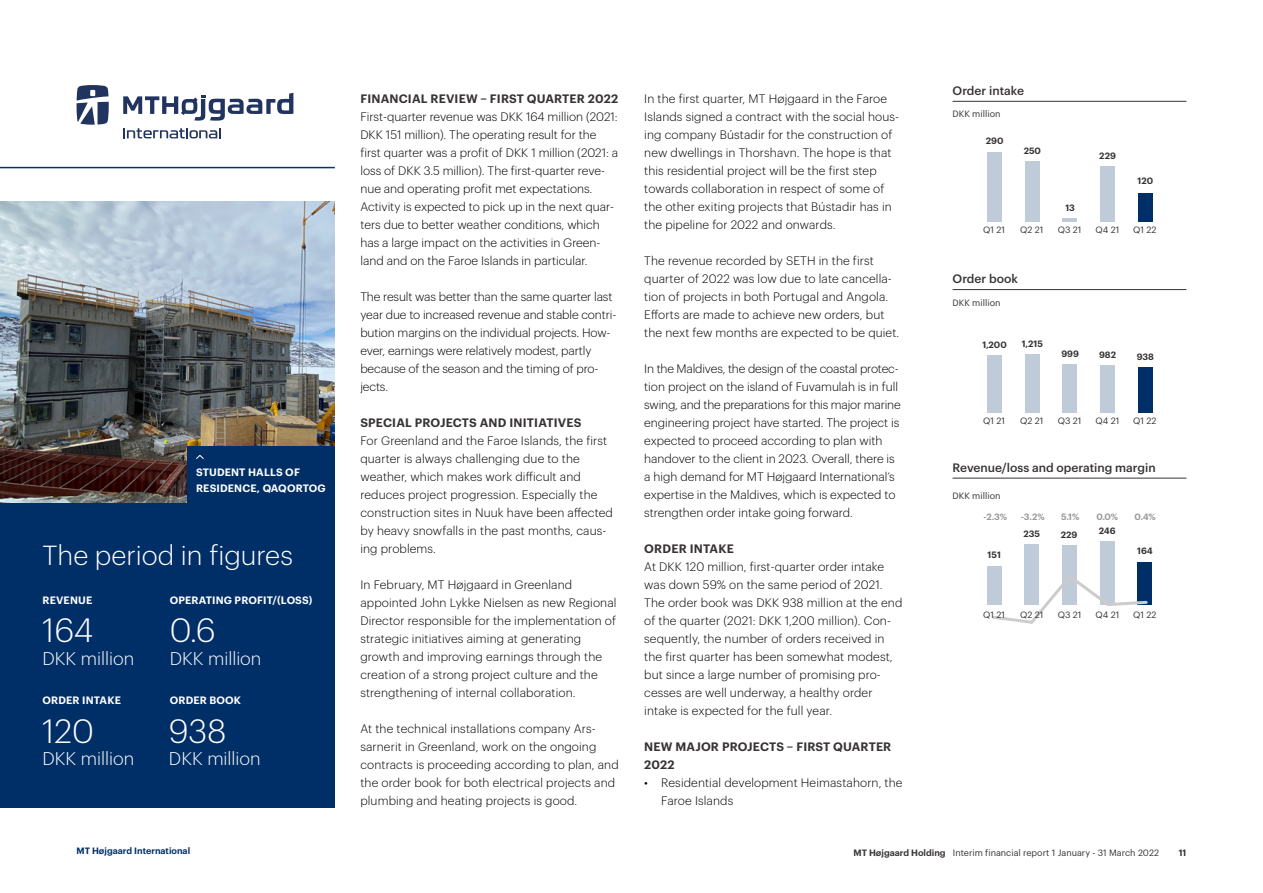
<style>
.page{position:relative;width:1263px;height:893px;background:#fff}
.page>*{position:absolute;margin:0;border:0;box-sizing:border-box;transform-origin:0 0}
.t1{font:300 33px "Graphik";color:#fff}
.t2{font:300 27px "Graphik";color:#fff}
.t3{font:300 18px "Graphik";color:#fff}
.t4{font:300 12px/18px "Graphik";letter-spacing:.01em;color:#000}
.t5{font:300 12px/18px "Graphik";letter-spacing:-.01em;color:#000}
.t6{font:600 12px/18px "Graphik";letter-spacing:.015em;color:#373334}
.t7{font:500 12px "Graphik";color:#373334}
.t8{font:600 10.5px/16.5px "Graphik";letter-spacing:.015em;color:#fff}
.t9{font:9px "Graphik";color:#373334}
.t10{font:600 9px "Graphik";color:#373334}
.t11{font:600 9px "Graphik";color:#002f67}
.t12{font:600 9px "Graphik";color:#9b999a}
.s1{font-weight:600}
</style>
<div class="page">
<svg style="left:123px;top:93px;width:170px;height:28px"></svg>
<svg style="left:77px;top:85px;width:32px;height:40px"></svg>
<svg style="left:123px;top:128px;width:98px;height:10px"></svg>
<hr style="left:0;top:167px;width:335px;height:1px;background:#002f67">
<hr style="left:1062px;top:218px;width:15px;height:4px;background:#bfcbd9">
<div style="left:987px;top:152px;width:15px;height:70px;background:#bfcbd9"></div>
<div style="left:1025px;top:161px;width:15px;height:61px;background:#bfcbd9"></div>
<div style="left:1138px;top:193px;width:15px;height:29px;background:#002f67"></div>
<div style="left:1100px;top:166px;width:15px;height:56px;background:#bfcbd9"></div>
<div style="left:1062px;top:365px;width:15px;height:48px;background:#bfcbd9"></div>
<div style="left:987px;top:355px;width:15px;height:58px;background:#bfcbd9"></div>
<div style="left:1025px;top:355px;width:15px;height:58px;background:#bfcbd9"></div>
<div style="left:1138px;top:368px;width:15px;height:45px;background:#002f67"></div>
<div style="left:1100px;top:365px;width:15px;height:48px;background:#bfcbd9"></div>
<div style="left:1062px;top:545px;width:15px;height:59px;background:#bfcbd9"></div>
<div style="left:1100px;top:541px;width:15px;height:63px;background:#bfcbd9"></div>
<div style="left:986px;top:566px;width:15px;height:38px;background:#bfcbd9"></div>
<div style="left:1024px;top:544px;width:15px;height:60px;background:#bfcbd9"></div>
<div style="left:1137px;top:562px;width:15px;height:42px;background:#002f67"></div>
<svg style="left:990px;top:572px;width:159px;height:52px"></svg>
<div style="left:0;top:502px;width:335px;height:306px;background:#002f67"></div>
<img style="left:0;top:202px;width:335px;height:300px">
<hr style="left:952px;top:101px;width:234px;height:1px;background:#373334">
<hr style="left:952px;top:289px;width:234px;height:1px;background:#373334">
<hr style="left:952px;top:478px;width:234px;height:1px;background:#373334">
<div style="left:187px;top:446px;width:148px;height:64px;background:#002f67"></div>
<svg style="left:196px;top:455px;width:8px;height:4px"></svg>
<p class="t8" style="left:196px;top:462px;width:131px">STUDENT HALLS OF<br>RESIDENCE, QAQORTOG</p>
<h2 class="t2" style="left:43px;top:536px;width:252px">The period in figures</h2>
<p class="t8" style="left:43px;top:591px;width:51px">REVENUE</p>
<h1 class="t1" style="left:43px;top:606px;width:53px">164</h1>
<h3 class="t3" style="left:43px;top:645px;width:93px">DKK million</h3>
<p class="t8" style="left:170px;top:591px;width:144px">OPERATING PROFIT/(LOSS)</p>
<h1 class="t1" style="left:170px;top:606px;width:48px">0.6</h1>
<h3 class="t3" style="left:170px;top:645px;width:93px">DKK million</h3>
<p class="t8" style="left:43px;top:691px;width:80px">ORDER INTAKE</p>
<p class="t8" style="left:170px;top:691px;width:73px">ORDER BOOK</p>
<h1 class="t1" style="left:43px;top:706px;width:53px">120</h1>
<h3 class="t3" style="left:43px;top:745px;width:93px">DKK million</h3>
<h1 class="t1" style="left:169px;top:706px;width:59px">938</h1>
<h3 class="t3" style="left:169px;top:745px;width:93px">DKK million</h3>
<p class="t11" style="left:77px;top:843px;width:115px">MT Højgaard International</p>
<p class="t6" style="left:360px;top:89px;width:259px">FINANCIAL REVIEW – FIRST QUARTER 2022</p>
<p class="t4" style="left:360px;top:107px;width:259px">First-quarter revenue was DKK 164 million (2021:<br>DKK 151 million). The operating result for the first quarter was a profit of DKK 1 million (2021: a loss of DKK 3.5 million). The first-quarter reve&shy;nue and operating profit met expectations.<br>Activity is expected to pick up in the next quar&shy;ters due to better weather conditions, which has a large impact on the activities in Green&shy;land and on the Faroe Islands in particular.</p>
<p class="t5" style="left:360px;top:287px;width:257px">The result was better than the same quarter last year due to increased revenue and stable contri&shy;bution margins on the individual projects. How&shy;ever, earnings were relatively modest, partly because of the season and the timing of pro&shy;jects.</p>
<p class="t6" style="left:360px;top:413px;width:222px">SPECIAL PROJECTS AND INITIATIVES</p>
<p class="t4" style="left:360px;top:431px;width:254px">For Greenland and the Faroe Islands, the first quarter is always challenging due to the weather, which makes work difficult and reduces project progression. Especially the construction sites in Nuuk have been affected by heavy snowfalls in the past months, caus&shy;ing problems.</p>
<p class="t4" style="left:360px;top:575px;width:258px">In February, MT Højgaard in Greenland appointed John Lykke Nielsen as new Regional Director responsible for the implementation of strategic initiatives aiming at generating growth and improving earnings through the creation of a strong project culture and the strengthening of internal collaboration.</p>
<p class="t4" style="left:360px;top:719px;width:260px">At the technical installations company Ars&shy;sarnerit in Greenland, work on the ongoing contracts is proceeding according to plan, and the order book for both electrical projects and plumbing and heating projects is good.</p>
<p class="t4" style="left:644px;top:89px;width:256px">In the first quarter, MT Højgaard in the Faroe Islands signed a contract with the social hous&shy;ing company Bústadir for the construction of new dwellings in Thorshavn. The hope is that this residential project will be the first step towards collaboration in respect of some of the other exiting projects that Bústadir has in the pipeline for 2022 and onwards.</p>
<p class="t4" style="left:644px;top:251px;width:257px">The revenue recorded by SETH in the first quarter of 2022 was low due to late cancella&shy;tion of projects in both Portugal and Angola.<br>Efforts are made to achieve new orders, but the next few months are expected to be quiet.</p>
<p class="t4" style="left:644px;top:359px;width:258px">In the Maldives, the design of the coastal protec&shy;tion project on the island of Fuvamulah is in full swing, and the preparations for this major marine engineering project have started. The project is expected to proceed according to plan with handover to the client in 2023. Overall, there is a high demand for MT Højgaard International’s expertise in the Maldives, which is expected to strengthen order intake going forward.</p>
<p class="t6" style="left:644px;top:539px;width:91px">ORDER INTAKE</p>
<p class="t4" style="left:644px;top:557px;width:260px">At DKK 120 million, first-quarter order intake was down 59% on the same period of 2021.<br>The order book was DKK 938 million at the end of the quarter (2021: DKK 1,200 million). Con&shy;sequently, the number of orders received in the first quarter has been somewhat modest, but since a large number of promising pro&shy;cesses are well underway, a healthy order intake is expected for the full year.</p>
<p class="t6" style="left:644px;top:737px;width:249px">NEW MAJOR PROJECTS – FIRST QUARTER<br>2022</p>
<p class="t4" style="left:661px;top:773px;width:243px;text-indent:-17px">• Residential development Heimastahorn, the<br>Faroe Islands</p>
<p class="t7" style="left:952px;top:81px;width:73px">Order intake</p>
<p class="t9" style="left:952px;top:107px;width:49px">DKK million</p>
<p class="t10" style="left:986px;top:134px;width:19px">290</p>
<p class="t10" style="left:1024px;top:144px;width:19px">250</p>
<p class="t10" style="left:1065px;top:201px;width:11px">13</p>
<p class="t10" style="left:1099px;top:149px;width:18px">229</p>
<p class="t10" style="left:1137px;top:174px;width:17px">120</p>
<p class="t9" style="left:983px;top:223px;width:23px">Q1 21</p>
<p class="t9" style="left:1020px;top:223px;width:25px">Q2 21</p>
<p class="t9" style="left:1058px;top:223px;width:25px">Q3 21</p>
<p class="t9" style="left:1095px;top:223px;width:25px">Q4 21</p>
<p class="t9" style="left:1133px;top:223px;width:25px">Q1 22</p>
<p class="t7" style="left:952px;top:270px;width:67px">Order book</p>
<p class="t9" style="left:952px;top:296px;width:49px">DKK million</p>
<p class="t10" style="left:982px;top:338px;width:26px">1,200</p>
<p class="t10" style="left:1022px;top:337px;width:23px">1,215</p>
<p class="t10" style="left:1061px;top:347px;width:19px">999</p>
<p class="t10" style="left:1099px;top:348px;width:18px">982</p>
<p class="t10" style="left:1137px;top:350px;width:19px">938</p>
<p class="t9" style="left:983px;top:414px;width:23px">Q1 21</p>
<p class="t9" style="left:1020px;top:414px;width:25px">Q2 21</p>
<p class="t9" style="left:1058px;top:414px;width:25px">Q3 21</p>
<p class="t9" style="left:1095px;top:414px;width:25px">Q4 21</p>
<p class="t9" style="left:1133px;top:414px;width:25px">Q1 22</p>
<p class="t7" style="left:952px;top:458px;width:205px">Revenue/loss and operating margin</p>
<p class="t9" style="left:952px;top:489px;width:49px">DKK million</p>
<p class="t12" style="left:983px;top:510px;width:25px">-2.3%</p>
<p class="t12" style="left:1021px;top:510px;width:25px">-3.2%</p>
<p class="t12" style="left:1061px;top:510px;width:20px">5.1%</p>
<p class="t12" style="left:1096px;top:510px;width:23px">0.0%</p>
<p class="t12" style="left:1134px;top:510px;width:23px">0.4%</p>
<p class="t10" style="left:988px;top:547px;width:15px">151</p>
<p class="t10" style="left:1023px;top:526px;width:18px">235</p>
<p class="t10" style="left:1061px;top:528px;width:18px">229</p>
<p class="t10" style="left:1099px;top:524px;width:18px">246</p>
<p class="t10" style="left:1137px;top:544px;width:17px">164</p>
<p class="t9" style="left:983px;top:608px;width:23px">Q1 21</p>
<p class="t9" style="left:1020px;top:608px;width:25px">Q2 21</p>
<p class="t9" style="left:1058px;top:608px;width:25px">Q3 21</p>
<p class="t9" style="left:1095px;top:608px;width:25px">Q4 21</p>
<p class="t9" style="left:1133px;top:608px;width:25px">Q1 22</p>
<p class="t9" style="left:853px;top:846px;width:307px"><span class="s1">MT Højgaard Holding</span> Interim financial report 1 January - 31 March 2022</p>
<p class="t10" style="left:1179px;top:845px;width:9px">11</p>
</div>
